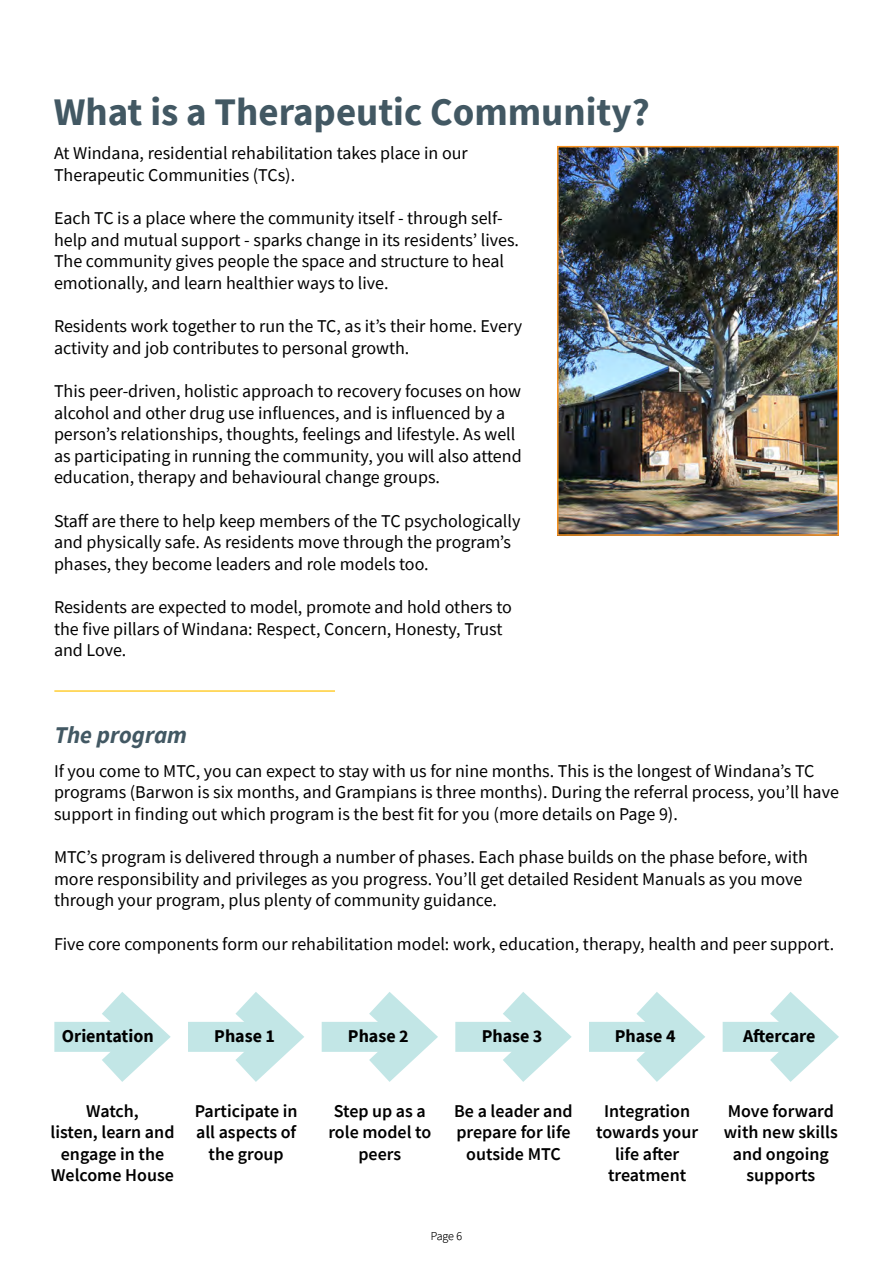
<style>
.page{position:relative;width:893px;height:1263px;background:#fff}
.page>*{position:absolute;margin:0;border:0;box-sizing:border-box;transform-origin:0 0}
.t1{font:700 39px "Source Sans Pro";color:#425863}
.t2{font:italic 700 24px "Source Sans Pro";color:#425863}
.t3{font:18px/21.6px "Source Sans Pro";color:#000}
.t4{font:600 18px/21.6px "Source Sans Pro";color:#000;text-align:center}
.t5{font:700 18px "Source Sans Pro";color:#000}
.t6{font:200 12px "Source Sans Pro";color:#000}
</style>
<div class="page">
<img style="left:560px;top:149px;width:276px;height:384px">
<div style="left:557px;top:146px;width:282px;height:390px;border:2px solid #f79220"></div>
<div style="left:54px;top:1022px;width:95px;height:30px;background:#c2e6e6"></div>
<svg style="left:102px;top:992px;width:69px;height:90px"></svg>
<div style="left:188px;top:1022px;width:94px;height:30px;background:#c2e6e6"></div>
<svg style="left:235px;top:992px;width:87px;height:90px"></svg>
<div style="left:322px;top:1022px;width:94px;height:30px;background:#c2e6e6"></div>
<svg style="left:369px;top:992px;width:69px;height:90px"></svg>
<div style="left:455px;top:1022px;width:95px;height:30px;background:#c2e6e6"></div>
<svg style="left:503px;top:992px;width:69px;height:90px"></svg>
<div style="left:723px;top:1022px;width:94px;height:30px;background:#c2e6e6"></div>
<svg style="left:770px;top:992px;width:69px;height:90px"></svg>
<div style="left:589px;top:1022px;width:94px;height:30px;background:#c2e6e6"></div>
<svg style="left:636px;top:992px;width:87px;height:90px"></svg>
<hr style="left:54px;top:690px;width:281px;height:2px;background:#ffce34">
<h1 class="t1" style="left:54px;top:85px;width:597px">What is a Therapeutic Community?</h1>
<p class="t3" style="left:54px;top:143px;width:415px">At Windana, residential rehabilitation takes place in our<br>Therapeutic Communities (TCs).</p>
<p class="t3" style="left:54px;top:207px;width:467px">Each TC is a place where the community itself - through self&shy;help and mutual support - sparks change in its residents’ lives.<br>The community gives people the space and structure to heal emotionally, and learn healthier ways to live.</p>
<p class="t3" style="left:54px;top:315px;width:470px">Residents work together to run the TC, as it’s their home. Every activity and job contributes to personal growth.</p>
<p class="t3" style="left:54px;top:380px;width:469px">This peer-driven, holistic approach to recovery focuses on how alcohol and other drug use influences, and is influenced by a person’s relationships, thoughts, feelings and lifestyle. As well as participating in running the community, you will also attend education, therapy and behavioural change groups.</p>
<p class="t3" style="left:54px;top:510px;width:468px">Staff are there to help keep members of the TC psychologically and physically safe. As residents move through the program’s phases, they become leaders and role models too.</p>
<p class="t3" style="left:54px;top:596px;width:459px">Residents are expected to model, promote and hold others to the five pillars of Windana: Respect, Concern, Honesty, Trust and Love.</p>
<h2 class="t2" style="left:54px;top:719px;width:134px">The program</h2>
<p class="t3" style="left:54px;top:760px;width:786px">If you come to MTC, you can expect to stay with us for nine months. This is the longest of Windana’s TC programs (Barwon is six months, and Grampians is three months). During the referral process, you’ll have support in finding out which program is the best fit for you (more details on Page 9).</p>
<p class="t3" style="left:54px;top:846px;width:755px">MTC’s program is delivered through a number of phases. Each phase builds on the phase before, with more responsibility and privileges as you progress. You’ll get detailed Resident Manuals as you move through your program, plus plenty of community guidance.</p>
<p class="t3" style="left:54px;top:933px;width:782px">Five core components form our rehabilitation model: work, education, therapy, health and peer support.</p>
<p class="t5" style="left:62px;top:1024px;width:93px">Orientation</p>
<p class="t5" style="left:214px;top:1024px;width:62px">Phase 1</p>
<p class="t4" style="left:51px;top:1099px;width:125px">Watch,<br>listen, learn and engage in the<br>Welcome House</p>
<p class="t4" style="left:195px;top:1099px;width:104px">Participate in all aspects of the group</p>
<p class="t5" style="left:348px;top:1024px;width:62px">Phase 2</p>
<p class="t5" style="left:482px;top:1024px;width:62px">Phase 3</p>
<p class="t5" style="left:615px;top:1024px;width:62px">Phase 4</p>
<p class="t5" style="left:743px;top:1024px;width:74px">Aftercare</p>
<p class="t4" style="left:328px;top:1099px;width:104px">Step up as a role model to peers</p>
<p class="t4" style="left:454px;top:1099px;width:120px">Be a leader and prepare for life outside MTC</p>
<p class="t4" style="left:596px;top:1099px;width:104px">Integration towards your life after treatment</p>
<p class="t4" style="left:724px;top:1099px;width:115px">Move forward with new skills and ongoing supports</p>
<p class="t6" style="left:431px;top:1229px;width:33px">Page 6</p>
</div>
